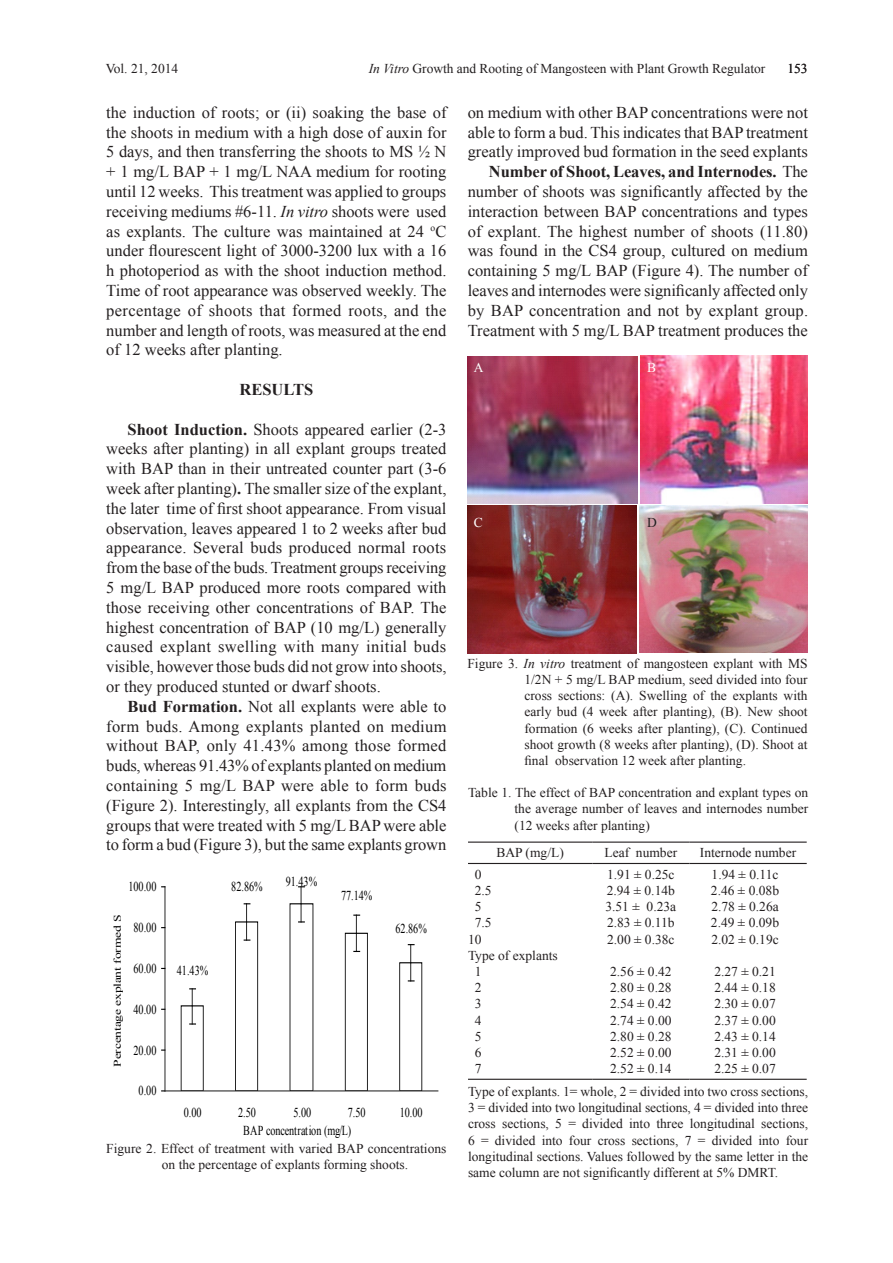
<style>
.page{position:relative;width:893px;height:1263px;background:#fff}
.page>*{position:absolute;margin:0;border:0;box-sizing:border-box;transform-origin:0 0}
.t1{font:16.5px/19.8px "Times New Roman";color:#231f20;text-align:justify}
.t2{font:700 16.5px "Times New Roman";color:#231f20}
.t3{font:13.65px "Times New Roman";color:#000;scale:.75 1}
.t4{font:13.5px/16.2px "Times New Roman";color:#231f20;text-align:justify}
.t5{font:13.5px "Times New Roman";color:#fff}
.t6{font:10.2px "Times New Roman";letter-spacing:-.005em;color:#000;scale:1.33 1}
.s1{font-style:italic}
.s2{font-weight:700}
</style>
<div class="page">
<img style="left:467px;top:356px;width:170px;height:147px">
<img style="left:640px;top:356px;width:168px;height:147px">
<img style="left:467px;top:506px;width:170px;height:147px">
<img style="left:640px;top:506px;width:168px;height:146px">
<div style="left:235px;top:921px;width:23px;height:170px;border:1px solid #000"></div>
<div style="left:345px;top:933px;width:23px;height:158px;border:1px solid #000"></div>
<svg style="left:190px;top:988px;width:6px;height:36px"></svg>
<svg style="left:244px;top:903px;width:6px;height:37px"></svg>
<svg style="left:298px;top:886px;width:6px;height:36px"></svg>
<svg style="left:354px;top:915px;width:6px;height:37px"></svg>
<svg style="left:408px;top:944px;width:6px;height:37px"></svg>
<hr style="left:164px;top:887px;width:1px;height:204px;background:#000">
<hr style="left:165px;top:1090px;width:273px;height:1px;background:#333">
<hr style="left:468px;top:1079px;width:124px;height:1px;background:#231f20">
<hr style="left:592px;top:1079px;width:97px;height:1px;background:#231f20">
<hr style="left:689px;top:1079px;width:118px;height:1px;background:#231f20">
<hr style="left:468px;top:841px;width:124px;height:2px;background:#231f20">
<hr style="left:592px;top:841px;width:97px;height:2px;background:#231f20">
<hr style="left:689px;top:841px;width:118px;height:2px;background:#231f20">
<hr style="left:468px;top:863px;width:124px;height:1px;background:#231f20">
<hr style="left:592px;top:863px;width:97px;height:1px;background:#231f20">
<hr style="left:689px;top:863px;width:118px;height:1px;background:#231f20">
<p class="t4" style="left:106px;top:60px;width:74px">Vol. 21, 2014</p>
<p class="t4" style="left:369px;top:60px;width:398px"><span class="s1">In Vitro</span> Growth and Rooting of Mangosteen with Plant Growth Regulator</p>
<p class="t1" style="left:106px;top:102px;width:342px">the induction of roots; or (ii) soaking the base of the shoots in medium with a high dose of auxin for 5 days, and then transferring the shoots to MS ½ N + 1 mg/L BAP + 1 mg/L NAA medium for rooting until 12 weeks. This treatment was applied to groups receiving mediums #6-11. <span class="s1">In vitro</span> shoots were used as explants. The culture was maintained at 24 <sup>o</sup>C under flourescent light of 3000-3200 lux with a 16 h photoperiod as with the shoot induction method.<br>Time of root appearance was observed weekly. The percentage of shoots that formed roots, and the number and length of roots, was measured at the end of 12 weeks after planting.</p>
<p class="t2" style="left:240px;top:378px;width:75px">RESULTS</p>
<p class="t1" style="left:106px;top:419px;width:342px;text-indent:21px"><span class="s2">Shoot Induction.</span> Shoots appeared earlier (2-3 weeks after planting) in all explant groups treated with BAP than in their untreated counter part (3-6 week after planting)<span class="s2">.</span> The smaller size of the explant, the later time of first shoot appearance. From visual observation, leaves appeared 1 to 2 weeks after bud appearance. Several buds produced normal roots from the base of the buds. Treatment groups receiving 5 mg/L BAP produced more roots compared with those receiving other concentrations of BAP. The highest concentration of BAP (10 mg/L) generally caused explant swelling with many initial buds visible, however those buds did not grow into shoots, or they produced stunted or dwarf shoots.</p>
<p class="t1" style="left:106px;top:696px;width:342px;text-indent:21px"><span class="s2">Bud Formation.</span> Not all explants were able to form buds. Among explants planted on medium without BAP, only 41.43% among those formed buds, whereas 91.43% of explants planted on medium containing 5 mg/L BAP were able to form buds (Figure 2). Interestingly, all explants from the CS4 groups that were treated with 5 mg/L BAP were able to form a bud (Figure 3), but the same explants grown</p>
<p class="t1" style="left:468px;top:102px;width:342px">on medium with other BAP concentrations were not able to form a bud. This indicates that BAP treatment greatly improved bud formation in the seed explants</p>
<p class="t1" style="left:468px;top:161px;width:342px;text-indent:21px"><span class="s2">Number of Shoot, Leaves, and Internodes.</span> The number of shoots was significantly affected by the interaction between BAP concentrations and types of explant. The highest number of shoots (11.80) was found in the CS4 group, cultured on medium containing 5 mg/L BAP (Figure 4). The number of leaves and internodes were significanly affected only by BAP concentration and not by explant group.<br>Treatment with 5 mg/L BAP treatment produces the</p>
<p class="t5" style="left:474px;top:358px;width:11px">A</p>
<p class="t5" style="left:647px;top:358px;width:11px">B</p>
<p class="t5" style="left:474px;top:513px;width:11px">C</p>
<p class="t4" style="left:647px;top:514px;width:11px">D</p>
<p class="t4" style="left:524px;top:655px;width:285px;text-indent:-57px">Figure 3. <span class="s1">In vitro</span> treatment of mangosteen explant with MS 1/2N + 5 mg/L BAP medium, seed divided into four cross sections: (A). Swelling of the explants with early bud (4 week after planting), (B). New shoot formation (6 weeks after planting), (C). Continued shoot growth (8 weeks after planting), (D). Shoot at final observation 12 week after planting.</p>
<p class="t4" style="left:514px;top:784px;width:295px;text-indent:-46px">Table 1. The effect of BAP concentration and explant types on the average number of leaves and internodes number (12 weeks after planting)</p>
<p class="t4" style="left:496px;top:845px;width:69px">BAP (mg/L)</p>
<p class="t4" style="left:604px;top:845px;width:74px">Leaf number</p>
<p class="t4" style="left:700px;top:845px;width:98px">Internode number</p>
<p class="t4" style="left:475px;top:866px;width:8px">0</p>
<p class="t4" style="left:475px;top:882px;width:18px">2.5</p>
<p class="t4" style="left:475px;top:898px;width:8px">5</p>
<p class="t4" style="left:475px;top:915px;width:18px">7.5</p>
<p class="t4" style="left:468px;top:931px;width:15px">10</p>
<p class="t4" style="left:468px;top:947px;width:91px">Type of explants</p>
<p class="t4" style="left:475px;top:963px;width:8px">1</p>
<p class="t4" style="left:475px;top:979px;width:8px">2</p>
<p class="t4" style="left:475px;top:996px;width:8px">3</p>
<p class="t4" style="left:475px;top:1012px;width:8px">4</p>
<p class="t4" style="left:475px;top:1028px;width:8px">5</p>
<p class="t4" style="left:475px;top:1044px;width:8px">6</p>
<p class="t4" style="left:475px;top:1060px;width:8px">7</p>
<p class="t6" style="left:110px;top:1067px;width:152px;rotate:-90deg">Percentage explant formed Shoot (%)</p>
<p class="t4" style="left:712px;top:866px;width:68px">1.94 ± 0.11c</p>
<p class="t4" style="left:711px;top:882px;width:70px">2.46 ± 0.08b</p>
<p class="t4" style="left:711px;top:898px;width:69px">2.78 ± 0.26a</p>
<p class="t4" style="left:711px;top:915px;width:70px">2.49 ± 0.09b</p>
<p class="t4" style="left:711px;top:931px;width:69px">2.02 ± 0.19c</p>
<p class="t4" style="left:714px;top:963px;width:63px">2.27 ± 0.21</p>
<p class="t4" style="left:714px;top:979px;width:63px">2.44 ± 0.18</p>
<p class="t4" style="left:714px;top:996px;width:63px">2.30 ± 0.07</p>
<p class="t4" style="left:714px;top:1012px;width:63px">2.37 ± 0.00</p>
<p class="t4" style="left:714px;top:1028px;width:63px">2.43 ± 0.14</p>
<p class="t4" style="left:714px;top:1044px;width:63px">2.31 ± 0.00</p>
<p class="t4" style="left:714px;top:1060px;width:63px">2.25 ± 0.07</p>
<p class="t4" style="left:468px;top:1083px;width:342px">Type of explants. 1= whole, 2 = divided into two cross sections, 3 = divided into two longitudinal sections, 4 = divided into three cross sections, 5 = divided into three longitudinal sections, 6 = divided into four cross sections, 7 = divided into four longitudinal sections. Values followed by the same letter in the same column are not significantly different at 5% DMRT.</p>
<p class="t4" style="left:607px;top:866px;width:69px">1.91 ± 0.25c</p>
<p class="t4" style="left:607px;top:882px;width:70px">2.94 ± 0.14b</p>
<p class="t4" style="left:605px;top:898px;width:72px">3.51 ± 0.23a</p>
<p class="t4" style="left:607px;top:915px;width:69px">2.83 ± 0.11b</p>
<p class="t4" style="left:607px;top:931px;width:69px">2.00 ± 0.38c</p>
<p class="t4" style="left:610px;top:963px;width:63px">2.56 ± 0.42</p>
<p class="t4" style="left:610px;top:979px;width:63px">2.80 ± 0.28</p>
<p class="t4" style="left:610px;top:996px;width:63px">2.54 ± 0.42</p>
<p class="t4" style="left:610px;top:1012px;width:63px">2.74 ± 0.00</p>
<p class="t4" style="left:610px;top:1028px;width:63px">2.80 ± 0.28</p>
<p class="t4" style="left:610px;top:1044px;width:63px">2.52 ± 0.00</p>
<p class="t4" style="left:610px;top:1060px;width:63px">2.52 ± 0.14</p>
<p class="t3" style="left:286px;top:872px;width:43px">91.43%</p>
<p class="t3" style="left:231px;top:877px;width:43px">82.86%</p>
<p class="t3" style="left:128px;top:877px;width:39px">100.00</p>
<p class="t3" style="left:341px;top:887px;width:43px">77.14%</p>
<p class="t3" style="left:134px;top:918px;width:32px">80.00</p>
<p class="t3" style="left:395px;top:919px;width:43px">62.86%</p>
<p class="t3" style="left:134px;top:959px;width:32px">60.00</p>
<p class="t3" style="left:177px;top:961px;width:43px">41.43%</p>
<p class="t3" style="left:134px;top:1000px;width:32px">40.00</p>
<p class="t3" style="left:134px;top:1041px;width:32px">20.00</p>
<p class="t3" style="left:139px;top:1082px;width:25px">0.00</p>
<p class="t3" style="left:184px;top:1103px;width:25px">0.00</p>
<p class="t3" style="left:238px;top:1103px;width:25px">2.50</p>
<p class="t3" style="left:293px;top:1103px;width:25px">5.00</p>
<p class="t3" style="left:348px;top:1103px;width:25px">7.50</p>
<p class="t3" style="left:400px;top:1103px;width:32px">10.00</p>
<p class="t3" style="left:243px;top:1121px;width:145px">BAP concentration (mg/L)</p>
<p class="t4" style="left:162px;top:1140px;width:286px;text-indent:-56px">Figure 2. Effect of treatment with varied BAP concentrations on the percentage of explants forming shoots.</p>
</div>
